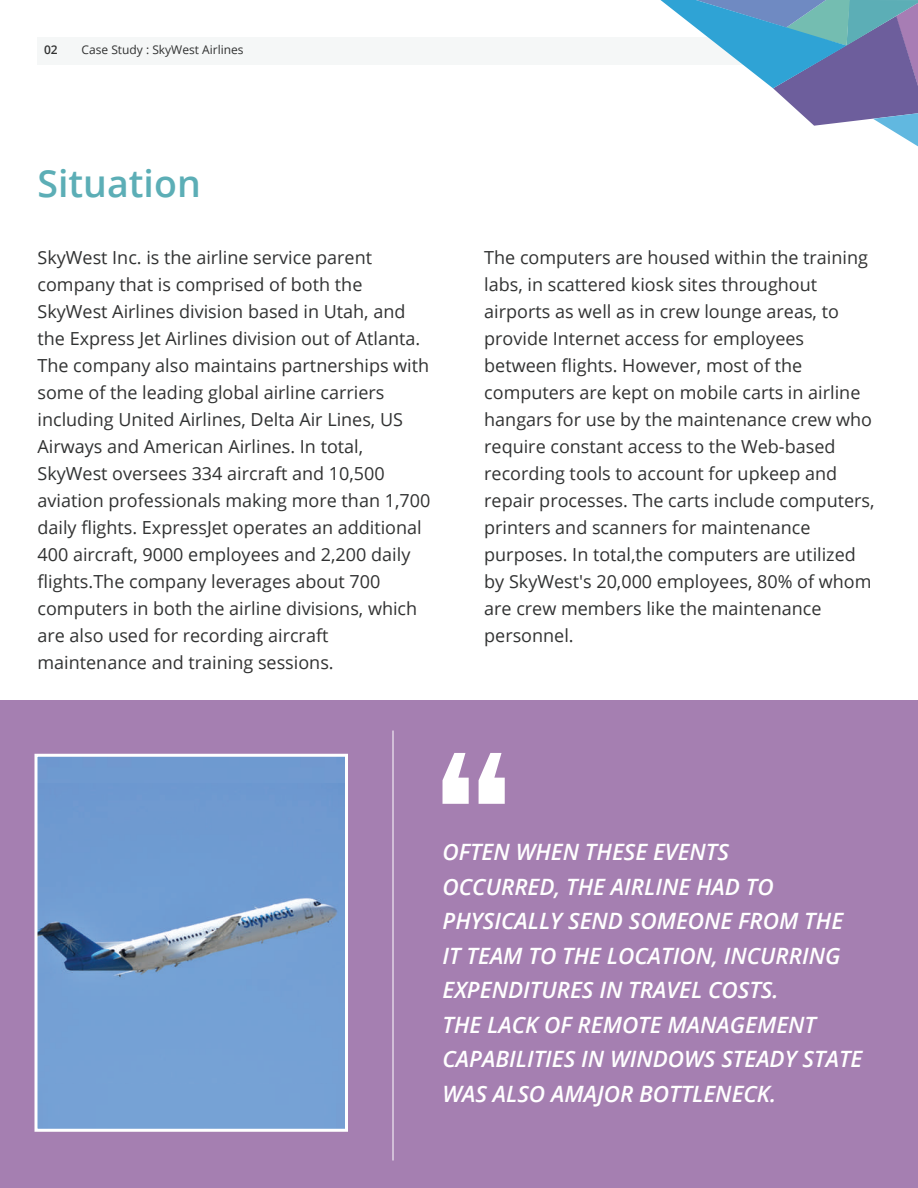
<style>
.page{position:relative;width:918px;height:1188px;background:#fff}
.page>*{position:absolute;margin:0;border:0;box-sizing:border-box;transform-origin:0 0}
.t1{font:600 37.5px "Open Sans";color:#5caeb6}
.t2{font:italic 600 22.5px/34.5px "Open Sans";color:#fff}
.t3{font:18px/27px "Open Sans";color:#313232}
.t4{font:12px "Open Sans";color:#313232}
.t5{font:600 12px "Open Sans";color:#313232}
</style>
<div class="page">
<div style="left:38px;top:38px;width:880px;height:27px;background:#f5f7f7"></div>
<svg style="left:660px;top:0;width:258px;height:147px"></svg>
<div style="left:0;top:701px;width:918px;height:487px;background:#a57fb1"></div>
<svg style="left:443px;top:753px;width:62px;height:51px"></svg>
<hr style="left:393px;top:731px;width:1px;height:430px;background:#fff">
<div style="left:38px;top:758px;width:306px;height:370px;background:#76a1d5"></div>
<img style="left:38px;top:783px;width:306px;height:301px">
<div style="left:34px;top:754px;width:314px;height:378px;border:3px solid #fff"></div>
<p class="t5" style="left:44px;top:42px;width:15px">02</p>
<p class="t4" style="left:82px;top:42px;width:164px">Case Study : SkyWest Airlines</p>
<h1 class="t1" style="left:38px;top:158px;width:165px">Situation</h1>
<p class="t3" style="left:38px;top:244px;width:394px">SkyWest Inc. is the airline service parent company that is comprised of both the SkyWest Airlines division based in Utah, and the Express Jet Airlines division out of Atlanta.<br>The company also maintains partnerships with some of the leading global airline carriers including United Airlines, Delta Air Lines, US Airways and American Airlines. In total, SkyWest oversees 334 aircraft and 10,500 aviation professionals making more than 1,700 daily flights. ExpressJet operates an additional 400 aircraft, 9000 employees and 2,200 daily flights.The company leverages about 700 computers in both the airline divisions, which are also used for recording aircraft maintenance and training sessions.</p>
<p class="t3" style="left:484px;top:244px;width:392px">The computers are housed within the training labs, in scattered kiosk sites throughout airports as well as in crew lounge areas, to provide Internet access for employees between flights. However, most of the computers are kept on mobile carts in airline hangars for use by the maintenance crew who require constant access to the Web-based recording tools to account for upkeep and repair processes. The carts include computers, printers and scanners for maintenance purposes. In total,the computers are utilized by SkyWest's 20,000 employees, 80% of whom are crew members like the maintenance personnel.</p>
<p class="t2" style="left:443px;top:834px;width:421px">OFTEN WHEN THESE EVENTS<br>OCCURRED, THE AIRLINE HAD TO<br>PHYSICALLY SEND SOMEONE FROM THE<br>IT TEAM TO THE LOCATION, INCURRING<br>EXPENDITURES IN TRAVEL COSTS.<br>THE LACK OF REMOTE MANAGEMENT<br>CAPABILITIES IN WINDOWS STEADY STATE<br>WAS ALSO AMAJOR BOTTLENECK.</p>
</div>
